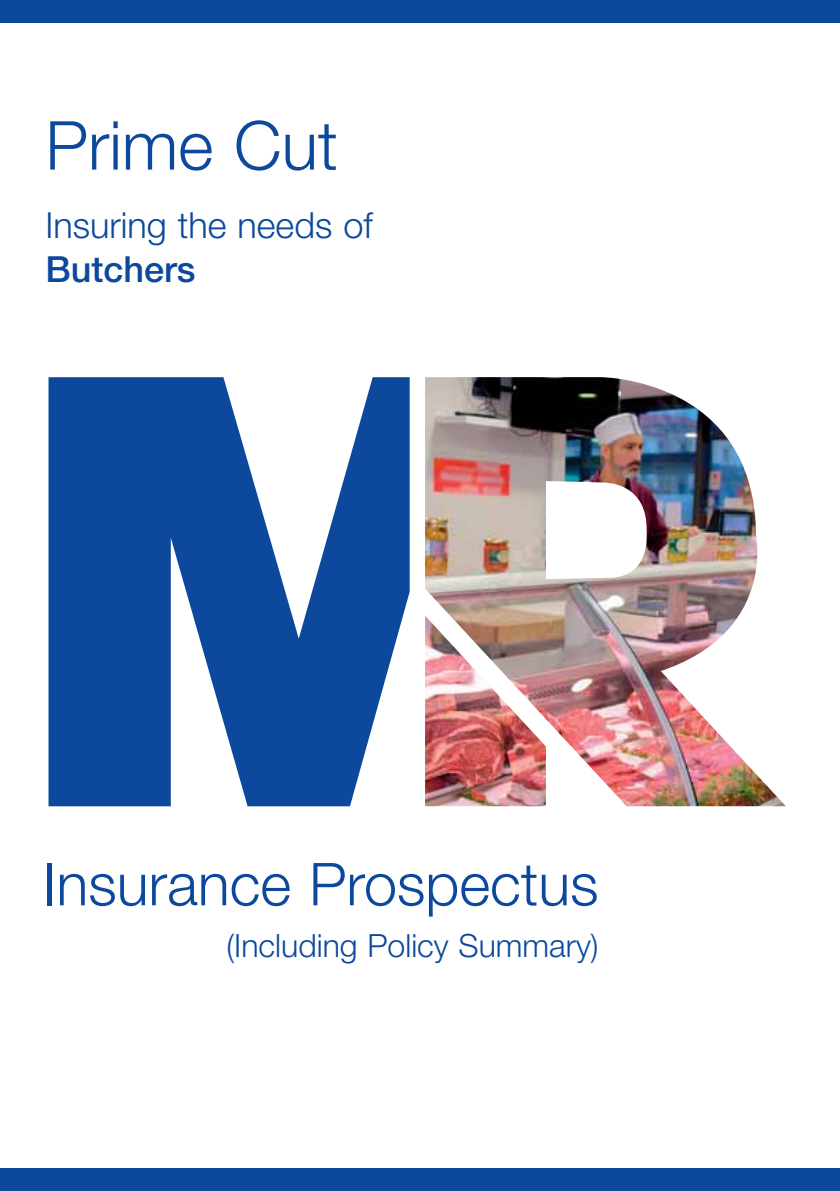
<style>
.page{position:relative;width:840px;height:1191px;background:#fff}
.page>*{position:absolute;margin:0;border:0;box-sizing:border-box;transform-origin:0 0}
.t1{font:300 67.6px "Helvetica Neue";color:#0c499c}
.t2{font:300 59.2px "Helvetica Neue";color:#0c499c}
.t3{font:300 36px "Helvetica Neue";color:#0c499c}
.t4{font:500 36px "Helvetica Neue";color:#0c499c}
.t5{font:300 32px "Helvetica Neue";color:#0c499c}
</style>
<div class="page">
<div style="left:0;top:0;width:839px;height:23px;background:#0c499c"></div>
<div style="left:0;top:1168px;width:839px;height:23px;background:#0c499c"></div>
<svg style="left:48px;top:377px;width:361px;height:429px;fill:#0c499c"></svg>
<img style="left:425px;top:377px;width:360px;height:429px">
<h1 class="t1" style="left:45px;top:120px;width:294px">Prime Cut</h1>
<p class="t3" style="left:45px;top:211px;width:328px">Insuring the needs of</p>
<p class="t4" style="left:45px;top:247px;width:152px">Butchers</p>
<h2 class="t2" style="left:43px;top:862px;width:556px">Insurance Prospectus</h2>
<p class="t5" style="left:226px;top:933px;width:373px">(Including Policy Summary)</p>
</div>
